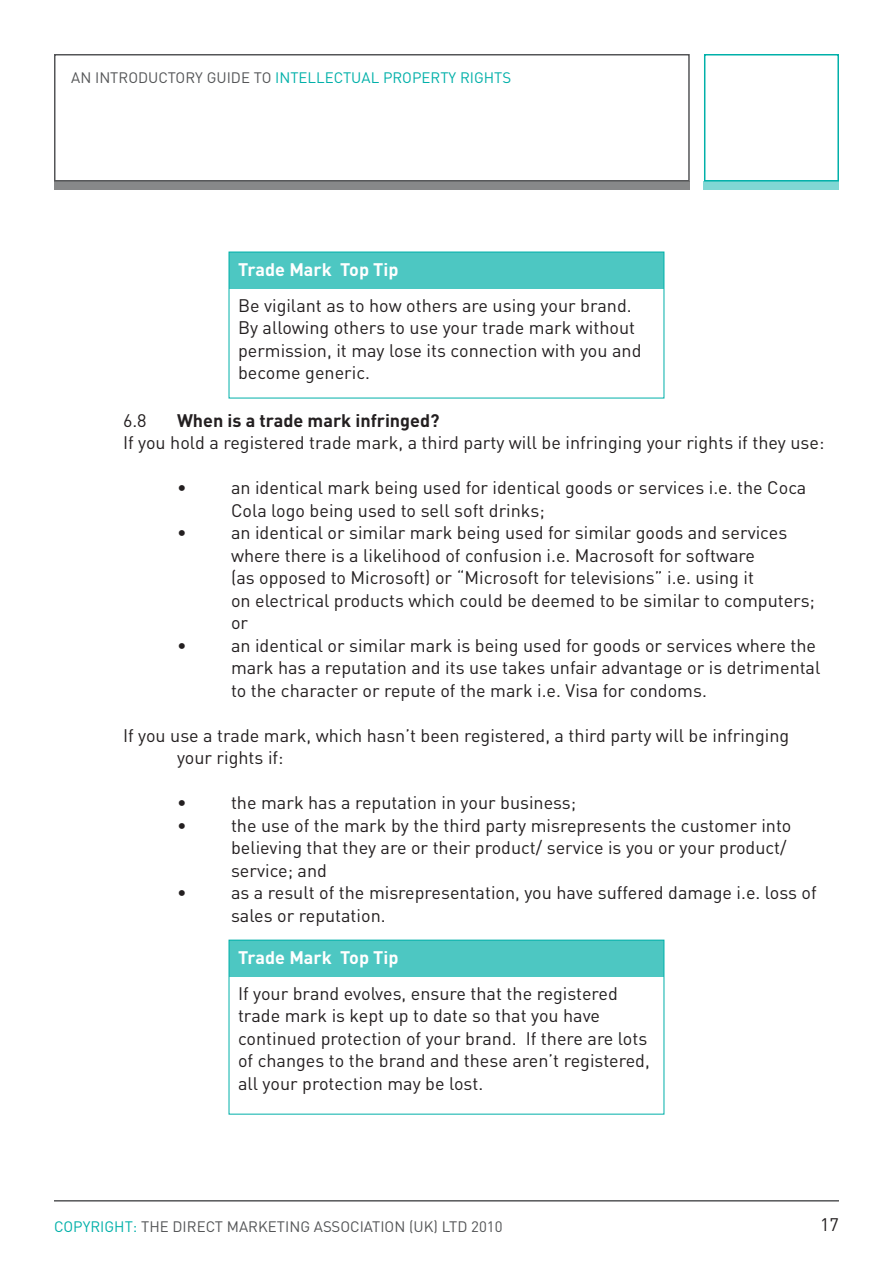
<style>
.page{position:relative;width:893px;height:1263px;background:#fff}
.page>*{position:absolute;margin:0;border:0;box-sizing:border-box;transform-origin:0 0}
.t1{font:18px/22.5px "DIN";color:#231f20}
.t2{font:700 18px "DIN";color:#fff}
.t3{font:700 18px "DIN";color:#231f20}
.t4{font:15px "DIN";color:#545557}
.t5{font:15px "DIN";color:#00b0a9}
.s1{color:#545557}
.s2{color:#00b0a9}
</style>
<div class="page">
<div style="left:704px;top:181px;width:135px;height:8px;background:#80d7d4"></div>
<div style="left:704px;top:54px;width:135px;height:128px;border:2px solid #00b0a9"></div>
<div style="left:54px;top:181px;width:636px;height:8px;background:#878889"></div>
<div style="left:54px;top:54px;width:636px;height:128px;border:2px solid #545557"></div>
<hr style="left:54px;top:1200px;width:785px;height:1px;background:#545557">
<div style="left:229px;top:252px;width:435px;height:36px;background:#4dc7c2"></div>
<div style="left:229px;top:940px;width:435px;height:36px;background:#4dc7c2"></div>
<p class="t5" style="left:71px;top:68px;width:442px"><span class="s1">AN INTRODUCTORY GUIDE TO</span> INTELLECTUAL PROPERTY RIGHTS</p>
<p class="t2" style="left:238px;top:258px;width:162px">Trade Mark Top Tip</p>
<p class="t1" style="left:238px;top:294px;width:405px">Be vigilant as to how others are using your brand.<br>By allowing others to use your trade mark without permission, it may lose its connection with you and become generic.</p>
<p class="t1" style="left:123px;top:408px;width:25px">6.8</p>
<p class="t3" style="left:177px;top:408px;width:264px">When is a trade mark infringed?</p>
<p class="t1" style="left:123px;top:431px;width:703px">If you hold a registered trade mark, a third party will be infringing your rights if they use:</p>
<p class="t1" style="left:177px;top:476px;width:11px">•</p>
<p class="t1" style="left:231px;top:476px;width:577px">an identical mark being used for identical goods or services i.e. the Coca<br>Cola logo being used to sell soft drinks;</p>
<p class="t1" style="left:177px;top:521px;width:11px">•</p>
<p class="t1" style="left:231px;top:521px;width:585px">an identical or similar mark being used for similar goods and services where there is a likelihood of confusion i.e. Macrosoft for software<br>(as opposed to Microsoft) or “Microsoft for televisions” i.e. using it<br>on electrical products which could be deemed to be similar to computers; or</p>
<p class="t1" style="left:177px;top:633px;width:11px">•</p>
<p class="t1" style="left:231px;top:633px;width:591px">an identical or similar mark is being used for goods or services where the mark has a reputation and its use takes unfair advantage or is detrimental to the character or repute of the mark i.e. Visa for condoms.</p>
<p class="t1" style="left:177px;top:723px;width:614px;text-indent:-54px">If you use a trade mark, which hasn’t been registered, a third party will be infringing your rights if:</p>
<p class="t1" style="left:177px;top:791px;width:11px">•</p>
<p class="t1" style="left:231px;top:791px;width:347px">the mark has a reputation in your business;</p>
<p class="t1" style="left:177px;top:813px;width:11px">•</p>
<p class="t1" style="left:231px;top:813px;width:562px">the use of the mark by the third party misrepresents the customer into believing that they are or their product/ service is you or your product/ service; and</p>
<p class="t1" style="left:177px;top:881px;width:11px">•</p>
<p class="t1" style="left:231px;top:881px;width:587px">as a result of the misrepresentation, you have suffered damage i.e. loss of sales or reputation.</p>
<p class="t2" style="left:238px;top:946px;width:162px">Trade Mark Top Tip</p>
<p class="t1" style="left:238px;top:982px;width:413px">If your brand evolves, ensure that the registered trade mark is kept up to date so that you have continued protection of your brand. If there are lots of changes to the brand and these aren’t registered, all your protection may be lost.</p>
<p class="t4" style="left:54px;top:1217px;width:450px"><span class="s2">COPYRIGHT:</span> THE DIRECT MARKETING ASSOCIATION (UK) LTD 2010</p>
<p class="t1" style="left:820px;top:1213px;width:20px">17</p>
</div>
